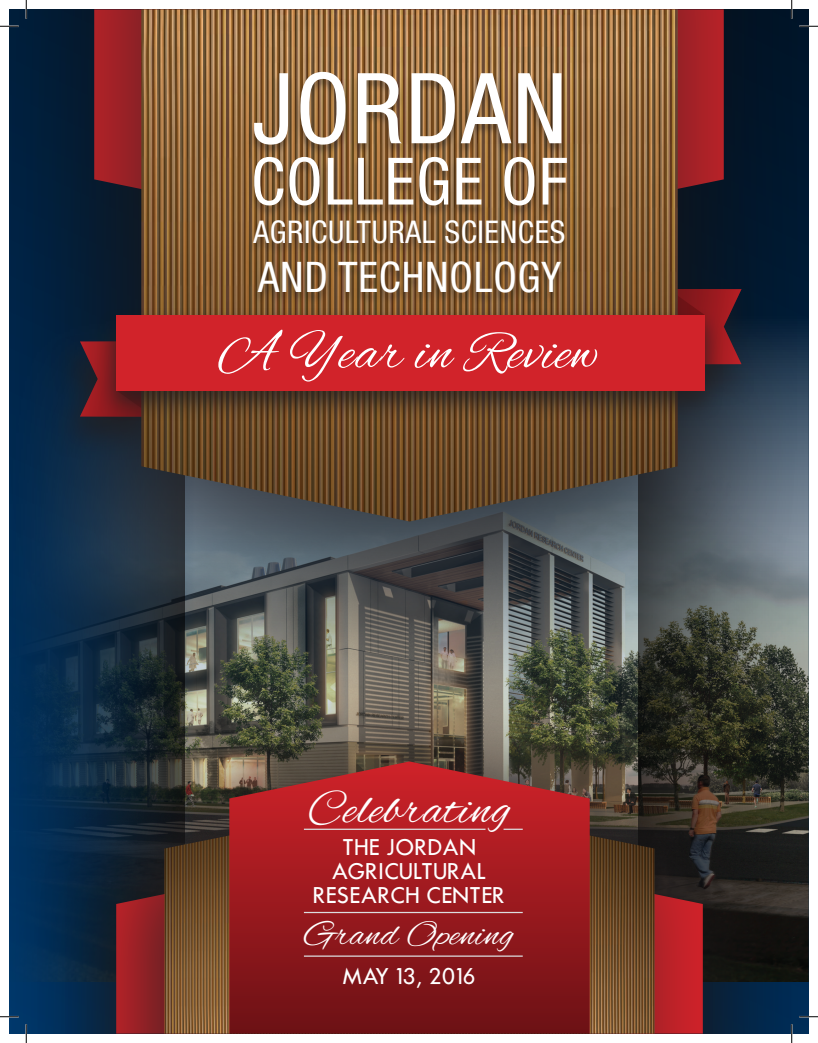
<style>
.page{position:relative;width:818px;height:1043px;background:#fff}
.page>*{position:absolute;margin:0;border:0;box-sizing:border-box;transform-origin:0 0}
.t1{font:condensed 98px "Helvetica Neue LT Std";letter-spacing:.02em;color:#fff}
.t2{font:condensed 65.38px "Helvetica Neue LT Std";letter-spacing:.02em;color:#fff}
.t3{font:56.25px "Alex Brush";letter-spacing:.02em;color:#fff}
.t4{font:48.75px "Alex Brush";letter-spacing:.02em;color:#fff}
.t5{font:condensed 42.25px "Helvetica Neue LT Std";letter-spacing:.02em;color:#fff}
.t6{font:36.25px "Alex Brush";letter-spacing:.02em;color:#fff}
.t7{font:condensed 31.25px "Helvetica Neue LT Std";letter-spacing:.02em;color:#fff}
.t8{font:500 21.25px/23.8px "Futura";letter-spacing:.02em;color:#fff;text-align:center}
</style>
<div class="page">
<div style="left:9px;top:9px;width:176px;height:1024px;background:#00315f"></div>
<svg style="left:796px;top:9px;width:12px;height:1024px;background:#2c3941"></svg>
<div style="left:9px;top:9px;width:794px;height:688px;background:#231f20;opacity:.75"></div>
<img style="left:141px;top:9px;width:536px;height:512px">
<div style="left:97px;top:308px;width:627px;height:114px;background:#231f20;opacity:.75"></div>
<div style="left:116px;top:315px;width:589px;height:75px;background:#d1232a"></div>
<div style="left:33px;top:666px;width:763px;height:367px;background:#231f20;opacity:.75"></div>
<div style="left:59px;top:750px;width:658px;height:283px;background:#231f20;opacity:.75"></div>
<img style="left:164px;top:799px;width:490px;height:234px">
<svg style="left:229px;top:761px;width:360px;height:272px;background:#951d21"></svg>
<div style="left:246px;top:70px;width:327px;height:234px;background:#231f20;opacity:.42"></div>
<hr style="left:304px;top:828px;width:181px;height:2px;background:#dcdddf">
<hr style="left:304px;top:911px;width:218px;height:2px;background:#dcdddf">
<svg style="left:503px;top:828px;width:19px;height:2px"></svg>
<hr style="left:304px;top:955px;width:218px;height:1px;background:#dcdddf">
<svg style="left:0;top:25px;width:19px;height:2px"></svg>
<svg style="left:799px;top:25px;width:19px;height:2px"></svg>
<svg style="left:0;top:1015px;width:19px;height:2px"></svg>
<svg style="left:799px;top:1015px;width:19px;height:2px"></svg>
<svg style="left:25px;top:0;width:2px;height:19px"></svg>
<svg style="left:25px;top:1024px;width:2px;height:18px"></svg>
<svg style="left:790px;top:0;width:2px;height:19px"></svg>
<svg style="left:790px;top:1024px;width:2px;height:18px"></svg>
<h1 class="t1" style="left:252px;top:52px;width:316px">JORDAN</h1>
<h2 class="t2" style="left:251px;top:144px;width:318px">COLLEGE OF</h2>
<h3 class="t7" style="left:253px;top:213px;width:313px">AGRICULTURAL SCIENCES</h3>
<h3 class="t5" style="left:258px;top:252px;width:304px">AND TECHNOLOGY</h3>
<h3 class="t3" style="left:218px;top:321px;width:380px">A Year in Review</h3>
<h3 class="t4" style="left:308px;top:782px;width:204px">Celebrating</h3>
<p class="t8" style="left:313px;top:835px;width:193px">THE JORDAN<br>AGRICULTURAL<br>RESEARCH CENTER</p>
<h3 class="t6" style="left:304px;top:913px;width:210px">Grand Opening</h3>
<p class="t8" style="left:342px;top:964px;width:134px">MAY 13, 2016</p>
</div>
